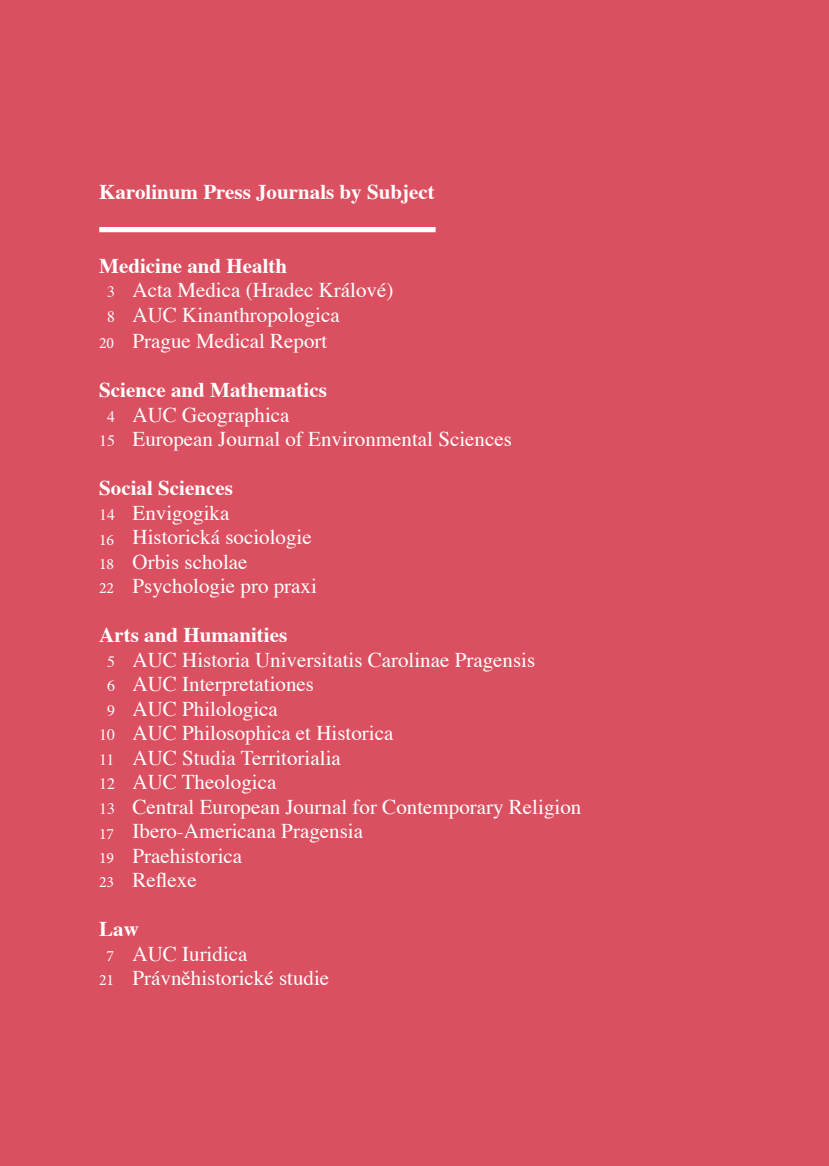
<style>
.page{position:relative;width:829px;height:1166px;background:#fff}
.page>*{position:absolute;margin:0;border:0;box-sizing:border-box;transform-origin:0 0}
.t1{font:21px/24.5px "Times";color:#fff}
.t2{font:700 21px "Times";color:#fff}
.t3{font:15.75px/24.3px "Minion Pro";color:#fff;text-align:center}
.s1{font-size:15.75px}
</style>
<div class="page">
<div style="left:0;top:0;width:828px;height:1166px;background:#db5061"></div>
<div style="left:99px;top:227px;width:336px;height:5px;background:#fff"></div>
<p class="t2" style="left:99px;top:172px;width:337px">Karolinum Press Journals by Subject</p>
<p class="t2" style="left:99px;top:246px;width:189px">Medicine and Health</p>
<p class="t1" style="left:107px;top:276px;width:287px"><span class="s1">3</span> Acta Medica (Hradec Králové)</p>
<p class="t1" style="left:107px;top:301px;width:234px"><span class="s1">8</span> AUC Kinanthropologica</p>
<p class="t1" style="left:132px;top:327px;width:196px">Prague Medical Report</p>
<p class="t2" style="left:99px;top:370px;width:229px">Science and Mathematics</p>
<p class="t1" style="left:107px;top:400px;width:184px"><span class="s1">4</span> AUC Geographica</p>
<p class="t1" style="left:99px;top:425px;width:414px"><span class="s1">15</span> European Journal of Environmental Sciences</p>
<p class="t2" style="left:99px;top:468px;width:135px">Social Sciences</p>
<p class="t1" style="left:99px;top:498px;width:132px"><span class="s1">14</span> Envigogika</p>
<p class="t1" style="left:132px;top:523px;width:181px">Historická sociologie</p>
<p class="t1" style="left:132px;top:547px;width:116px">Orbis scholae</p>
<p class="t1" style="left:132px;top:572px;width:186px">Psychologie pro praxi</p>
<p class="t2" style="left:99px;top:615px;width:189px">Arts and Humanities</p>
<p class="t1" style="left:107px;top:645px;width:429px"><span class="s1">5</span> AUC Historia Universitatis Carolinae Pragensis</p>
<p class="t1" style="left:107px;top:670px;width:208px"><span class="s1">6</span> AUC Interpretationes</p>
<p class="t1" style="left:107px;top:694px;width:172px"><span class="s1">9</span> AUC Philologica</p>
<p class="t1" style="left:99px;top:719px;width:295px"><span class="s1">10</span> AUC Philosophica et Historica</p>
<p class="t1" style="left:99px;top:743px;width:243px"><span class="s1">11</span> AUC Studia Territorialia</p>
<p class="t1" style="left:99px;top:768px;width:178px"><span class="s1">12</span> AUC Theologica</p>
<p class="t1" style="left:99px;top:792px;width:483px"><span class="s1">13</span> Central European Journal for Contemporary Religion</p>
<p class="t1" style="left:132px;top:817px;width:232px">Ibero-Americana Pragensia</p>
<p class="t1" style="left:132px;top:841px;width:111px">Praehistorica</p>
<p class="t1" style="left:132px;top:866px;width:66px">Reflexe</p>
<p class="t2" style="left:99px;top:909px;width:41px">Law</p>
<p class="t1" style="left:132px;top:939px;width:198px">AUC Iuridica<br>Právněhistorické studie</p>
<p class="t3" style="left:99px;top:331px;width:17px">20</p>
<p class="t3" style="left:99px;top:527px;width:17px">16</p>
<p class="t3" style="left:99px;top:576px;width:17px">22</p>
<p class="t3" style="left:99px;top:552px;width:17px">18</p>
<p class="t3" style="left:99px;top:821px;width:17px">17</p>
<p class="t3" style="left:99px;top:870px;width:17px">23</p>
<p class="t3" style="left:99px;top:846px;width:17px">19</p>
<p class="t3" style="left:99px;top:944px;width:17px">7<br>21</p>
</div>
